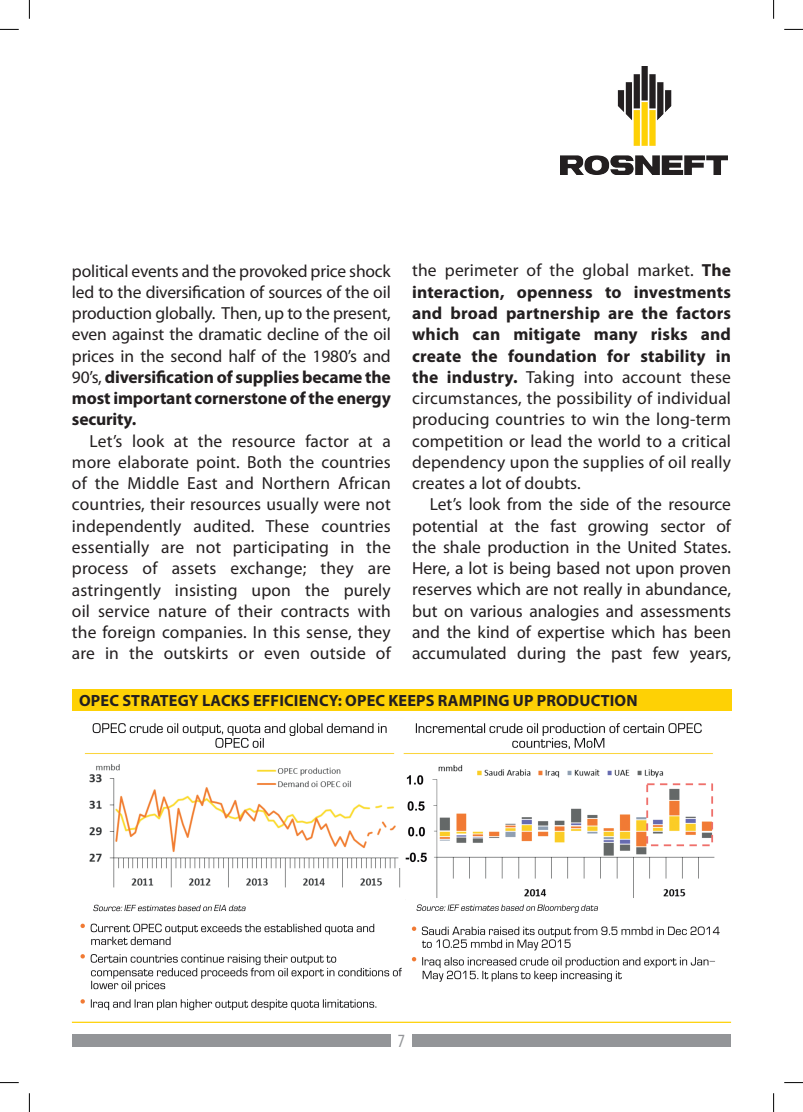
<style>
.page{position:relative;width:803px;height:1112px;background:#fff}
.page>*{position:absolute;margin:0;border:0;box-sizing:border-box;transform-origin:0 0}
.t1{font:condensed 18.75px "Myriad Pro";color:#939598}
.t2{font:17.5px/21.2px "Myriad Pro";color:#231f20;text-align:justify}
.t3{font:700 16.25px "Myriad Pro";letter-spacing:.01em;color:#231f20}
.s1{font-weight:700}
</style>
<div class="page">
<div style="left:72px;top:1034px;width:319px;height:12px;background:#939598"></div>
<div style="left:412px;top:1034px;width:319px;height:12px;background:#939598"></div>
<img style="left:561px;top:67px;width:167px;height:107px">
<img style="left:80px;top:723px;width:640px;height:288px">
<div style="left:72px;top:688px;width:659px;height:22px;background:#fed105"></div>
<hr style="left:72px;top:1021px;width:659px;height:1px;background:#fed105">
<svg style="left:0;top:29px;width:19px;height:1px"></svg>
<svg style="left:784px;top:29px;width:19px;height:1px"></svg>
<svg style="left:0;top:1082px;width:19px;height:1px"></svg>
<svg style="left:784px;top:1082px;width:19px;height:1px"></svg>
<svg style="left:29px;top:0;width:1px;height:19px"></svg>
<svg style="left:29px;top:1093px;width:1px;height:18px"></svg>
<svg style="left:773px;top:0;width:1px;height:19px"></svg>
<svg style="left:773px;top:1093px;width:1px;height:18px"></svg>
<p class="t2" style="left:72px;top:260px;width:321px">political events and the provoked price shock led to the diversification of sources of the oil production globally. Then, up to the present, even against the dramatic decline of the oil prices in the second half of the 1980’s and 90’s, <span class="s1">diversification of supplies became the most important cornerstone of the energy security.</span></p>
<p class="t2" style="left:72px;top:430px;width:321px;text-indent:18px">Let’s look at the resource factor at a more elaborate point. Both the countries of the Middle East and Northern African countries, their resources usually were not independently audited. These countries essentially are not participating in the process of assets exchange; they are astringently insisting upon the purely oil service nature of their contracts with the foreign companies. In this sense, they are in the outskirts or even outside of</p>
<p class="t2" style="left:412px;top:260px;width:320px">the perimeter of the global market. <span class="s1">The interaction, openness to investments and broad partnership are the factors which can mitigate many risks and create the foundation for stability in the industry.</span> Taking into account these circumstances, the possibility of individual producing countries to win the long-term competition or lead the world to a critical dependency upon the supplies of oil really creates a lot of doubts.</p>
<p class="t2" style="left:412px;top:493px;width:321px;text-indent:18px">Let’s look from the side of the resource potential at the fast growing sector of the shale production in the United States.<br>Here, a lot is being based not upon proven reserves which are not really in abundance, but on various analogies and assessments and the kind of expertise which has been accumulated during the past few years,</p>
<p class="t3" style="left:79px;top:689px;width:11px">OPEC</p>
<p class="t3" style="left:122px;top:689px;width:234px">strategy lacks efficiency: OPEC</p>
<p class="t3" style="left:388px;top:689px;width:251px">keeps ramping up production</p>
<p class="t1" style="left:398px;top:1030px;width:9px">7</p>
</div>
